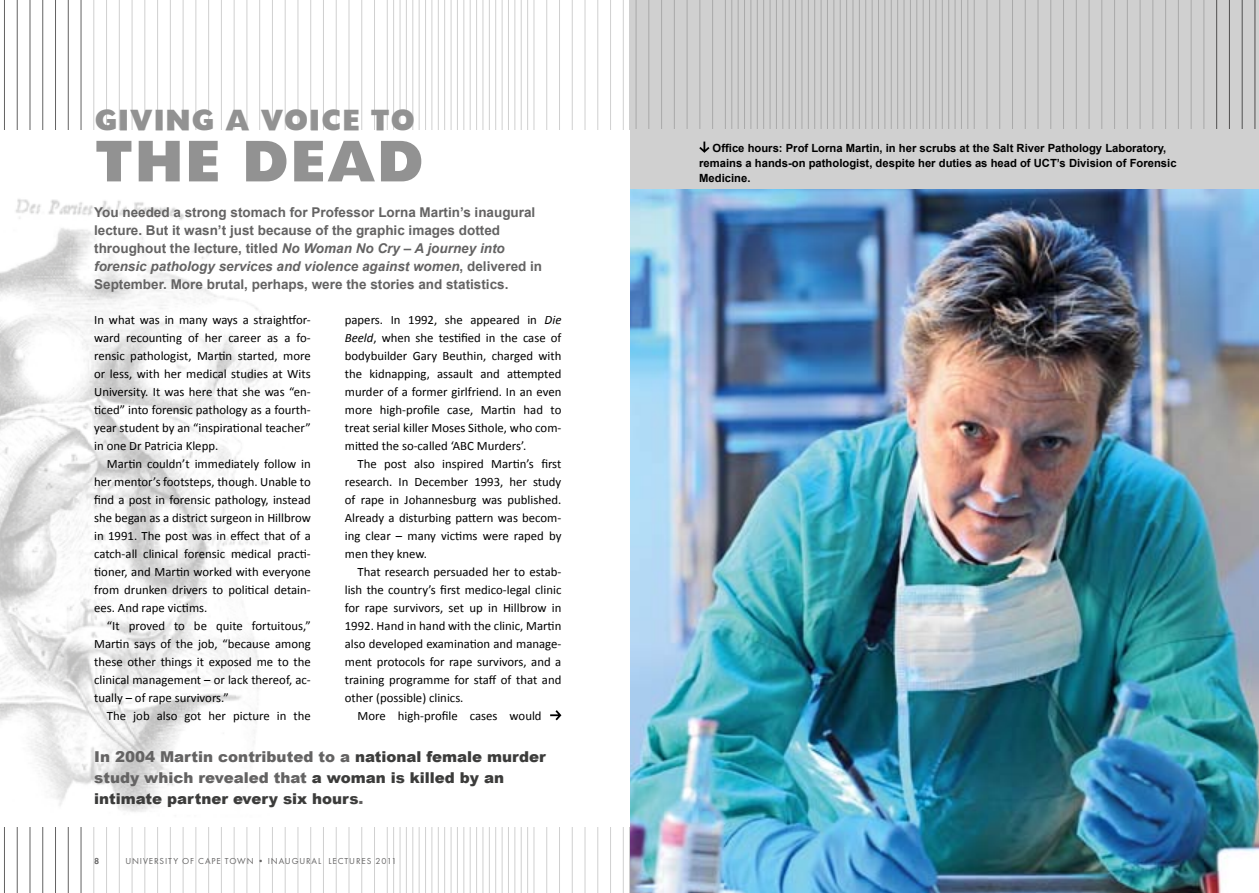
<style>
.page{position:relative;width:1259px;height:893px;background:#fff}
.page>*{position:absolute;margin:0;border:0;box-sizing:border-box;transform-origin:0 0}
.t1{font:54px "Headline NEWS";letter-spacing:.015em;color:#929292}
.t2{font:27px "Headline NEWS";letter-spacing:.015em;color:#929292}
.t3{font:900 15px/21px "Arial";color:#3c3c3b}
.t4{font:700 13.5px/18px "Arial";color:#646363}
.t5{font:12.75px/18px "Calibri";color:#000;text-align:justify}
.t6{font:700 11.25px/15px "Arial";color:#000}
.t7{font:9px "Futura T";letter-spacing:.1em;color:#646363}
.t8{font:600 9px "Futura T";color:#646363}
.s1{font-style:italic}
.s2{color:#646363}
</style>
<div class="page">
<hr style="left:393px;top:0;width:1px;height:893px;background:#d0d0d0">
<hr style="left:406px;top:0;width:1px;height:893px;background:#d0d0d0">
<hr style="left:419px;top:0;width:1px;height:893px;background:#d0d0d0">
<hr style="left:432px;top:0;width:1px;height:893px;background:#d0d0d0">
<hr style="left:444px;top:0;width:1px;height:893px;background:#d0d0d0">
<hr style="left:457px;top:0;width:1px;height:893px;background:#d0d0d0">
<hr style="left:470px;top:0;width:1px;height:893px;background:#d0d0d0">
<hr style="left:483px;top:0;width:1px;height:893px;background:#d0d0d0">
<hr style="left:495px;top:0;width:1px;height:893px;background:#d0d0d0">
<hr style="left:508px;top:0;width:1px;height:893px;background:#d0d0d0">
<hr style="left:521px;top:0;width:1px;height:893px;background:#d0d0d0">
<hr style="left:534px;top:0;width:1px;height:893px;background:#d0d0d0">
<hr style="left:546px;top:0;width:1px;height:893px;background:#d0d0d0">
<hr style="left:559px;top:0;width:1px;height:893px;background:#d0d0d0">
<hr style="left:572px;top:0;width:1px;height:893px;background:#d0d0d0">
<hr style="left:585px;top:0;width:1px;height:893px;background:#d0d0d0">
<hr style="left:597px;top:0;width:1px;height:893px;background:#d0d0d0">
<hr style="left:610px;top:0;width:1px;height:893px;background:#d0d0d0">
<hr style="left:623px;top:0;width:1px;height:893px;background:#d0d0d0">
<hr style="left:4px;top:0;width:1px;height:893px;background:#646363">
<hr style="left:17px;top:0;width:1px;height:893px;background:#646363">
<hr style="left:30px;top:0;width:1px;height:893px;background:#646363">
<hr style="left:42px;top:0;width:1px;height:893px;background:#646363">
<hr style="left:55px;top:0;width:1px;height:893px;background:#646363">
<hr style="left:68px;top:0;width:1px;height:893px;background:#646363">
<hr style="left:81px;top:0;width:1px;height:893px;background:#646363">
<hr style="left:94px;top:0;width:1px;height:893px;background:#d0d0d0">
<hr style="left:106px;top:0;width:1px;height:893px;background:#d0d0d0">
<hr style="left:119px;top:0;width:1px;height:893px;background:#d0d0d0">
<hr style="left:132px;top:0;width:1px;height:893px;background:#d0d0d0">
<hr style="left:145px;top:0;width:1px;height:893px;background:#d0d0d0">
<hr style="left:157px;top:0;width:1px;height:893px;background:#d0d0d0">
<hr style="left:170px;top:0;width:1px;height:893px;background:#d0d0d0">
<hr style="left:183px;top:0;width:1px;height:893px;background:#d0d0d0">
<hr style="left:196px;top:0;width:1px;height:893px;background:#d0d0d0">
<hr style="left:208px;top:0;width:1px;height:893px;background:#d0d0d0">
<hr style="left:221px;top:0;width:1px;height:893px;background:#d0d0d0">
<hr style="left:234px;top:0;width:1px;height:893px;background:#d0d0d0">
<hr style="left:247px;top:0;width:1px;height:893px;background:#d0d0d0">
<hr style="left:259px;top:0;width:1px;height:893px;background:#d0d0d0">
<hr style="left:272px;top:0;width:1px;height:893px;background:#d0d0d0">
<hr style="left:285px;top:0;width:1px;height:893px;background:#d0d0d0">
<hr style="left:298px;top:0;width:1px;height:893px;background:#d0d0d0">
<hr style="left:310px;top:0;width:1px;height:893px;background:#d0d0d0">
<hr style="left:323px;top:0;width:1px;height:893px;background:#d0d0d0">
<hr style="left:336px;top:0;width:1px;height:893px;background:#d0d0d0">
<hr style="left:349px;top:0;width:1px;height:893px;background:#d0d0d0">
<hr style="left:361px;top:0;width:1px;height:893px;background:#d0d0d0">
<hr style="left:374px;top:0;width:1px;height:893px;background:#d0d0d0">
<hr style="left:387px;top:0;width:1px;height:893px;background:#d0d0d0">
<hr style="left:400px;top:0;width:1px;height:893px;background:#d0d0d0">
<hr style="left:412px;top:0;width:1px;height:893px;background:#d0d0d0">
<hr style="left:425px;top:0;width:1px;height:893px;background:#d0d0d0">
<hr style="left:438px;top:0;width:1px;height:893px;background:#d0d0d0">
<hr style="left:451px;top:0;width:1px;height:893px;background:#d0d0d0">
<hr style="left:463px;top:0;width:1px;height:893px;background:#d0d0d0">
<hr style="left:476px;top:0;width:1px;height:893px;background:#d0d0d0">
<hr style="left:489px;top:0;width:1px;height:893px;background:#d0d0d0">
<hr style="left:502px;top:0;width:1px;height:893px;background:#d0d0d0">
<hr style="left:514px;top:0;width:1px;height:893px;background:#d0d0d0">
<hr style="left:527px;top:0;width:1px;height:893px;background:#d0d0d0">
<svg style="left:629px;top:0;width:630px;height:893px;background:#cacaca"></svg>
<div style="left:0;top:130px;width:629px;height:696px;background:#fff"></div>
<div style="left:630px;top:130px;width:629px;height:695px;background:#d0d0d0"></div>
<img style="left:630px;top:189px;width:629px;height:704px">
<svg style="left:699px;top:142px;width:10px;height:11px"></svg>
<img style="left:0;top:199px;width:278px;height:613px">
<svg style="left:550px;top:710px;width:11px;height:10px"></svg>
<h2 class="t2" style="left:94px;top:108px;width:322px">GIVI NG A VOICE TO</h2>
<h1 class="t1" style="left:95px;top:137px;width:331px">THE DEAD</h1>
<p class="t4" style="left:94px;top:204px;width:449px">You needed a strong stomach for Professor Lorna Martin’s inaugural lecture. But it wasn’t just because of the graphic images dotted throughout the lecture, titled <span class="s1">No Woman No Cry – A journey into forensic pathology services and violence against women</span>, delivered in September. More brutal, perhaps, were the stories and statistics.</p>
<p class="t5" style="left:94px;top:310px;width:218px">In what was in many ways a straightfor&shy;ward recounting of her career as a fo&shy;rensic pathologist, Martin started, more or less, with her medical studies at Wits University. It was here that she was “en&shy;ticed” into forensic pathology as a fourth&shy;year student by an “inspirational teacher” in one Dr Patricia Klepp.</p>
<p class="t5" style="left:94px;top:454px;width:218px;text-indent:13px">Martin couldn’t immediately follow in her mentor’s footsteps, though. Unable to find a post in forensic pathology, instead she began as a district surgeon in Hillbrow in 1991. The post was in effect that of a catch-all clinical forensic medical practi&shy;tioner, and Martin worked with everyone from drunken drivers to political detain&shy;ees. And rape victims.</p>
<p class="t5" style="left:94px;top:616px;width:218px;text-indent:13px">“It proved to be quite fortuitous,” Martin says of the job, “because among these other things it exposed me to the clinical management – or lack thereof, ac&shy;tually – of rape survivors.”</p>
<p class="t5" style="left:107px;top:706px;width:205px">The job also got her picture in the</p>
<p class="t5" style="left:345px;top:310px;width:218px">papers. In 1992, she appeared in <span class="s1">Die Beeld</span>, when she testified in the case of bodybuilder Gary Beuthin, charged with the kidnapping, assault and attempted murder of a former girlfriend. In an even more high-profile case, Martin had to treat serial killer Moses Sithole, who com&shy;mitted the so-called ‘ABC Murders’.</p>
<p class="t5" style="left:345px;top:454px;width:218px;text-indent:13px">The post also inspired Martin’s first research. In December 1993, her study of rape in Johannesburg was published.<br>Already a disturbing pattern was becom&shy;ing clear – many victims were raped by men they knew.</p>
<p class="t5" style="left:357px;top:562px;width:205px">That research persuaded her to estab-</p>
<p class="t5" style="left:345px;top:580px;width:218px">lish the country’s first medico-legal clinic</p>
<p class="t5" style="left:345px;top:598px;width:218px">for rape survivors, set up in Hillbrow in</p>
<p class="t5" style="left:345px;top:616px;width:218px">1992. Hand in hand with the clinic, Martin</p>
<p class="t5" style="left:345px;top:634px;width:218px">also developed examination and manage-</p>
<p class="t5" style="left:345px;top:652px;width:218px">ment protocols for rape survivors, and a</p>
<p class="t5" style="left:345px;top:670px;width:218px">training programme for staff of that and</p>
<p class="t5" style="left:345px;top:688px;width:120px">other (possible) clinics.</p>
<p class="t5" style="left:357px;top:706px;width:186px">More high-profile cases would</p>
<p class="t3" style="left:94px;top:746px;width:453px"><span class="s2">In 2004 Martin contributed to a</span> national female murder <span class="s2">study which revealed that</span> a woman is killed by an intimate partner every six hours<span class="s2">.</span></p>
<p class="t8" style="left:94px;top:855px;width:7px">8</p>
<p class="t7" style="left:125px;top:856px;width:273px">UNIVERSITY OF CAPE TOWN • INAUGURAL LECTURES 2011</p>
<p class="t6" style="left:699px;top:141px;width:479px;text-indent:13px">Office hours: Prof Lorna Martin, in her scrubs at the Salt River Pathology Laboratory, remains a hands-on pathologist, despite her duties as head of UCT’s Division of Forensic<br>Medicine.</p>
</div>
